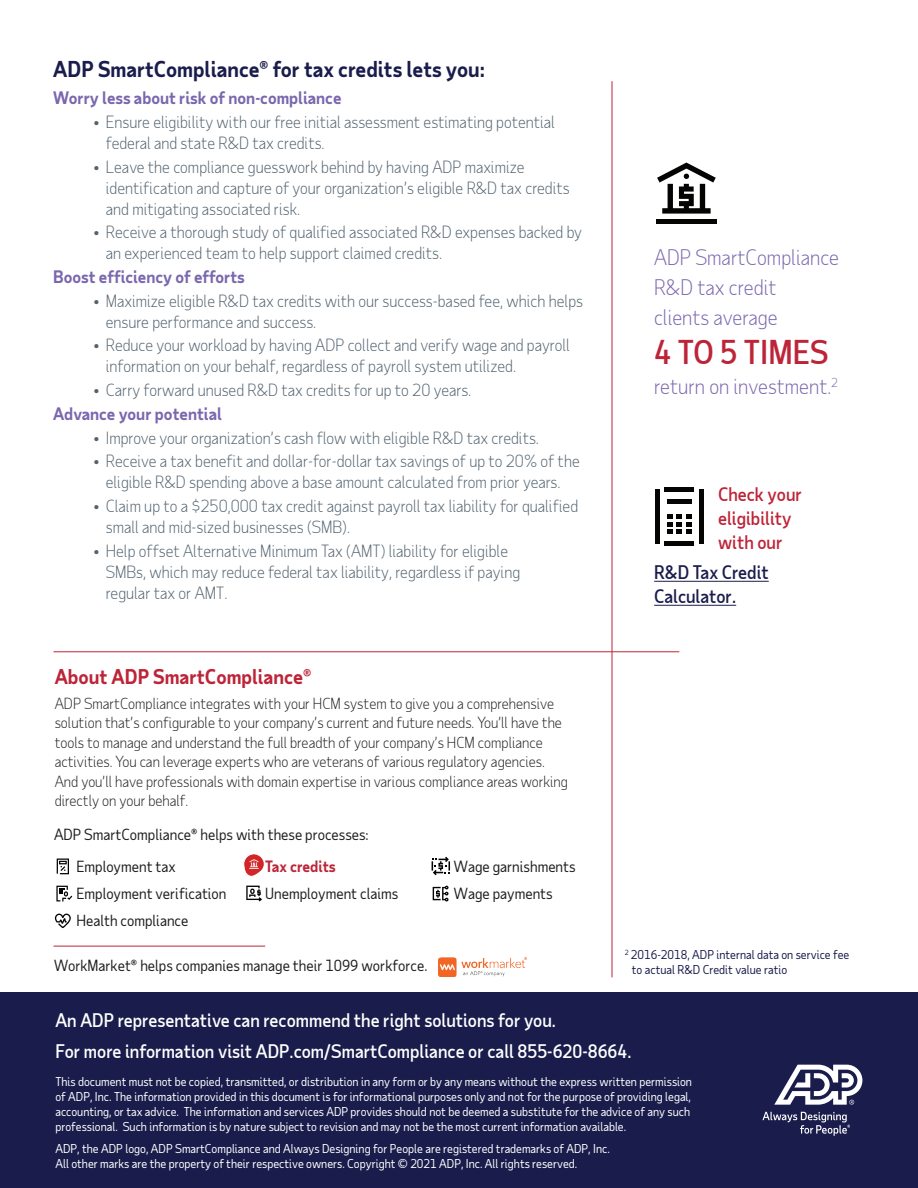
<style>
.page{position:relative;width:918px;height:1188px;background:#fff}
.page>*{position:absolute;margin:0;border:0;box-sizing:border-box;transform-origin:0 0}
.t1{font:500 31.5px "Taub Sans";color:#bd2438}
.t2{font:300 21px/30px "Taub Sans";color:#7a67ae}
.t3{font:700 21px "Taub Sans";color:#1a1d4c}
.t4{font:700 19.5px "Taub Sans";color:#bd2438}
.t5{font:500 18px/30.8px "Taub Sans";color:#fff}
.t6{font:500 18px/24px "Taub Sans";color:#bd2438}
.t7{font:500 18px/24px "Taub Sans";color:#1a1d4c}
.t8{font:300 16.5px/21px "Taub Sans";color:#52626f}
.t9{font:700 16.5px "Taub Sans";color:#7a67ae}
.t10{font:300 15px/19.5px "Taub Sans";color:#231f20}
.t11{font:15px/27px "Taub Sans";color:#231f20}
.t12{font:700 15px "Taub Sans";color:#bd2438}
.t13{font:12px/15px "Taub Sans";color:#fff}
.t14{font:12px/15px "Taub Sans";color:#1a1d4c}
</style>
<div class="page">
<hr style="left:612px;top:81px;width:1px;height:896px;background:#bd2438">
<hr style="left:654px;top:581px;width:115px;height:1px;background:#1a1d4c">
<hr style="left:654px;top:605px;width:82px;height:1px;background:#1a1d4c">
<hr style="left:54px;top:652px;width:625px;height:1px;background:#bd2438">
<hr style="left:656px;top:219px;width:61px;height:4px;background:#040503">
<svg style="left:657px;top:163px;width:59px;height:51px"></svg>
<div style="left:0;top:992px;width:918px;height:196px;background:#1a1d4c"></div>
<svg style="left:774px;top:1065px;width:88px;height:40px"></svg>
<svg style="left:762px;top:1112px;width:88px;height:24px"></svg>
<svg style="left:432px;top:857px;width:18px;height:18px"></svg>
<svg style="left:433px;top:886px;width:16px;height:15px"></svg>
<svg style="left:56px;top:886px;width:16px;height:15px"></svg>
<svg style="left:57px;top:859px;width:12px;height:15px"></svg>
<svg style="left:55px;top:913px;width:16px;height:15px"></svg>
<img style="left:245px;top:855px;width:19px;height:21px">
<svg style="left:246px;top:886px;width:16px;height:16px"></svg>
<img style="left:438px;top:957px;width:89px;height:19px">
<hr style="left:54px;top:946px;width:211px;height:1px;background:#bd2438">
<div style="left:665px;top:487px;width:29px;height:5px;background:#040503"></div>
<div style="left:665px;top:541px;width:29px;height:5px;background:#040503"></div>
<div style="left:655px;top:490px;width:5px;height:54px;background:#040503"></div>
<div style="left:699px;top:490px;width:5px;height:54px;background:#040503"></div>
<hr style="left:667px;top:500px;width:25px;height:4px;background:#040503">
<svg style="left:667px;top:514px;width:25px;height:20px"></svg>
<p class="t3" style="left:53px;top:55px;width:433px">ADP SmartCompliance® for tax credits lets you:</p>
<p class="t9" style="left:53px;top:87px;width:290px">Worry less about risk of non-compliance</p>
<p class="t8" style="left:106px;top:111px;width:451px;text-indent:-12px">• Ensure eligibility with our free initial assessment estimating potential federal and state R&amp;D tax credits.</p>
<p class="t8" style="left:106px;top:156px;width:465px;text-indent:-12px">• Leave the compliance guesswork behind by having ADP maximize identification and capture of your organization’s eligible R&amp;D tax credits and mitigating associated risk.</p>
<p class="t8" style="left:106px;top:221px;width:478px;text-indent:-12px">• Receive a thorough study of qualified associated R&amp;D expenses backed by an experienced team to help support claimed credits.</p>
<p class="t9" style="left:53px;top:266px;width:193px">Boost efficiency of efforts</p>
<p class="t8" style="left:106px;top:290px;width:479px;text-indent:-12px">• Maximize eligible R&amp;D tax credits with our success-based fee, which helps ensure performance and success.</p>
<p class="t8" style="left:106px;top:335px;width:466px;text-indent:-12px">• Reduce your workload by having ADP collect and verify wage and payroll information on your behalf, regardless of payroll system utilized.</p>
<p class="t8" style="left:94px;top:379px;width:379px">• Carry forward unused R&amp;D tax credits for up to 20 years.</p>
<p class="t9" style="left:53px;top:403px;width:170px">Advance your potential</p>
<p class="t8" style="left:94px;top:427px;width:447px">• Improve your organization’s cash flow with eligible R&amp;D tax credits.</p>
<p class="t8" style="left:94px;top:450px;width:487px;text-align:center">• Receive a tax benefit and dollar-for-dollar tax savings of up to 20% of the eligible R&amp;D spending above a base amount calculated from prior years.</p>
<p class="t8" style="left:106px;top:495px;width:474px;text-indent:-12px">• Claim up to a $250,000 tax credit against payroll tax liability for qualified small and mid-sized businesses (SMB).</p>
<p class="t8" style="left:106px;top:540px;width:416px;text-indent:-12px">• Help offset Alternative Minimum Tax (AMT) liability for eligible<br>SMBs, which may reduce federal tax liability, regardless if paying regular tax or AMT.</p>
<p class="t4" style="left:55px;top:664px;width:258px">About ADP SmartCompliance®</p>
<p class="t10" style="left:55px;top:693px;width:515px">ADP SmartCompliance integrates with your HCM system to give you a comprehensive solution that’s configurable to your company’s current and future needs. You’ll have the tools to manage and understand the full breadth of your company’s HCM compliance activities. You can leverage experts who are veterans of various regulatory agencies.<br>And you’ll have professionals with domain expertise in various compliance areas working directly on your behalf.</p>
<p class="t11" style="left:54px;top:820px;width:316px">ADP SmartCompliance® helps with these processes:</p>
<p class="t11" style="left:76px;top:852px;width:152px">Employment tax<br>Employment verification<br>Health compliance</p>
<p class="t12" style="left:265px;top:856px;width:72px">Tax credits</p>
<p class="t11" style="left:265px;top:879px;width:135px">Unemployment claims</p>
<p class="t11" style="left:454px;top:852px;width:123px">Wage garnishments<br>Wage payments</p>
<p class="t2" style="left:654px;top:241px;width:186px">ADP SmartCompliance<br>R&amp;D tax credit<br>clients average</p>
<h1 class="t1" style="left:654px;top:331px;width:176px">4 TO 5 TIMES</h1>
<p class="t2" style="left:654px;top:370px;width:185px">return on investment.<sup>2</sup></p>
<p class="t6" style="left:718px;top:481px;width:85px">Check your eligibility with our</p>
<p class="t7" style="left:654px;top:560px;width:116px">R&amp;D Tax Credit<br>Calculator.</p>
<p class="t14" style="left:632px;top:947px;width:219px;text-indent:-7px"><sup>2</sup> 2016-2018, ADP internal data on service fee to actual R&amp;D Credit value ratio</p>
<p class="t5" style="left:55px;top:1005px;width:578px">An ADP representative can recommend the right solutions for you.<br>For more information visit ADP.com/SmartCompliance or call 855-620-8664.</p>
<p class="t13" style="left:55px;top:1074px;width:638px">This document must not be copied, transmitted, or distribution in any form or by any means without the express written permission of ADP, Inc. The information provided in this document is for informational purposes only and not for the purpose of providing legal, accounting, or tax advice. The information and services ADP provides should not be deemed a substitute for the advice of any such professional. Such information is by nature subject to revision and may not be the most current information available.</p>
<p class="t13" style="left:55px;top:1141px;width:556px">ADP, the ADP logo, ADP SmartCompliance and Always Designing for People are registered trademarks of ADP, Inc.<br>All other marks are the property of their respective owners. Copyright © 2021 ADP, Inc. All rights reserved.</p>
<p class="t11" style="left:54px;top:952px;width:375px">WorkMarket® helps companies manage their 1099 workforce.</p>
</div>
